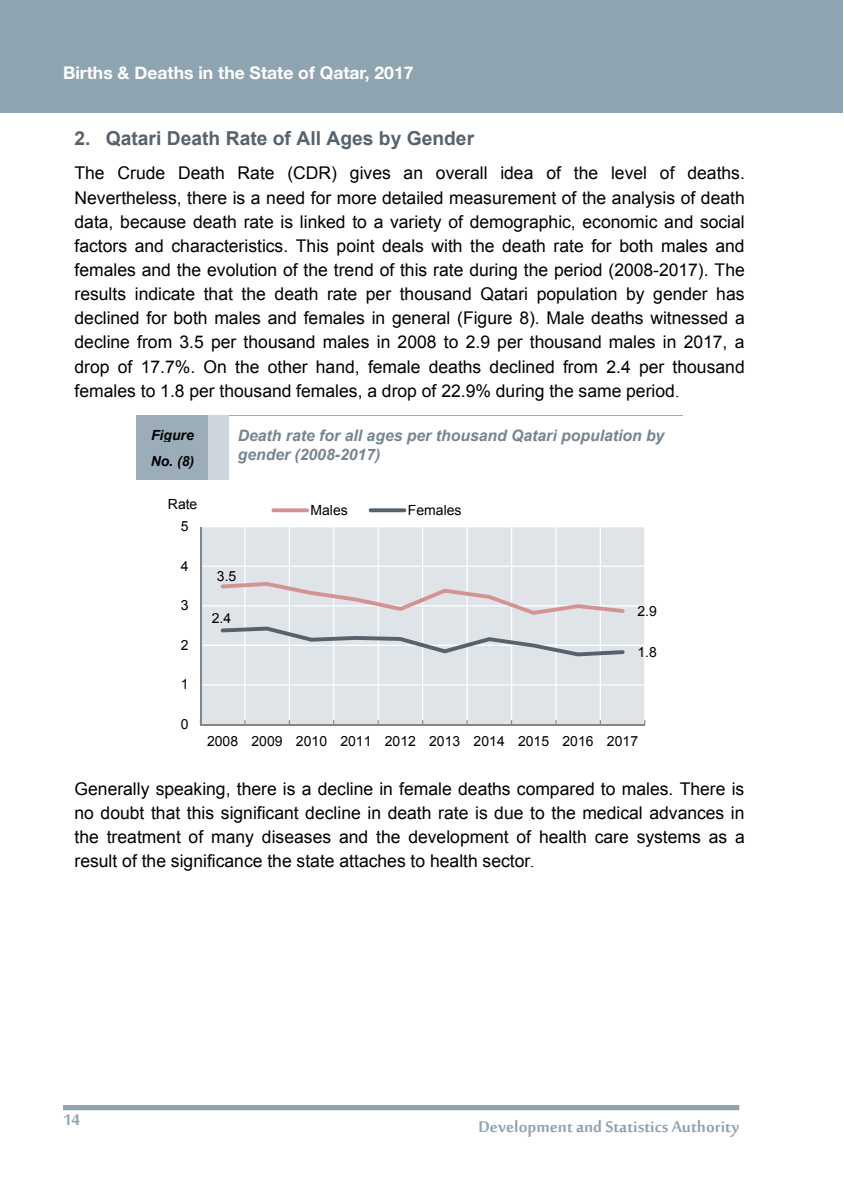
<style>
.page{position:relative;width:844px;height:1191px;background:#fff}
.page>*{position:absolute;margin:0;border:0;box-sizing:border-box;transform-origin:0 0}
.t1{font:700 21px "Sakkal Majalla";color:#8ea4b1}
.t2{font:700 19.25px "Arial";color:#57626c}
.t3{font:17.5px/24.2px "Arial";color:#000;text-align:justify}
.t4{font:700 17.5px "Helvetica Neue";color:#fff}
.t5{font:italic 700 15.75px/18.2px "Arial";color:#768590}
.t6{font:14px "Arial";color:#000}
.t7{font:italic 700 14px/26.6px "Arial";color:#000}
.s1{font-family:"Times New Roman"}
</style>
<div class="page">
<div style="left:136px;top:416px;width:72px;height:64px;background:#9aadb9"></div>
<div style="left:208px;top:416px;width:21px;height:64px;background:#cdd6dc"></div>
<hr style="left:136px;top:415px;width:72px;height:1px;background:#9aadb9">
<svg style="left:208px;top:415px;width:21px;height:1px"></svg>
<hr style="left:229px;top:415px;width:453px;height:1px;background:#9aadb9">
<div style="left:200px;top:527px;width:444px;height:197px;background:#dee4e8"></div>
<hr style="left:200px;top:684px;width:444px;height:1px;background:#fff">
<hr style="left:200px;top:644px;width:444px;height:2px;background:#fff">
<hr style="left:200px;top:605px;width:444px;height:1px;background:#fff">
<hr style="left:200px;top:565px;width:444px;height:2px;background:#fff">
<hr style="left:244px;top:527px;width:1px;height:197px;background:#fff">
<hr style="left:289px;top:527px;width:1px;height:197px;background:#fff">
<hr style="left:333px;top:527px;width:1px;height:197px;background:#fff">
<hr style="left:377px;top:527px;width:2px;height:197px;background:#fff">
<hr style="left:422px;top:527px;width:1px;height:197px;background:#fff">
<hr style="left:466px;top:527px;width:1px;height:197px;background:#fff">
<hr style="left:511px;top:527px;width:1px;height:197px;background:#fff">
<hr style="left:555px;top:527px;width:1px;height:197px;background:#fff">
<hr style="left:599px;top:527px;width:1px;height:197px;background:#fff">
<hr style="left:200px;top:527px;width:1px;height:197px;background:#868686">
<hr style="left:200px;top:724px;width:444px;height:1px;background:#868686">
<svg style="left:220px;top:582px;width:404px;height:33px"></svg>
<svg style="left:220px;top:626px;width:404px;height:30px"></svg>
<svg style="left:271px;top:508px;width:38px;height:4px"></svg>
<svg style="left:368px;top:508px;width:38px;height:4px"></svg>
<div style="left:0;top:0;width:842px;height:113px;background:#8ea4b1"></div>
<div style="left:63px;top:1105px;width:676px;height:5px;background:#8ea4b1"></div>
<p class="t4" style="left:63px;top:59px;width:352px">Births &amp; Deaths in the State of Qatar, 2017</p>
<p class="t2" style="left:74px;top:126px;width:401px">2. Qatari Death Rate of All Ages by Gender</p>
<p class="t3" style="left:74px;top:161px;width:671px">The Crude Death Rate (CDR) gives an overall idea of the level of deaths.<br>Nevertheless, there is a need for more detailed measurement of the analysis of death data, because death rate is linked to a variety of demographic, economic and social factors and characteristics. This point deals with the death rate for both males and females and the evolution of the trend of this rate during the period (2008-2017). The results indicate that the death rate per thousand Qatari population by gender has declined for both males and females in general (Figure 8). Male deaths witnessed a decline from 3.5 per thousand males in 2008 to 2.9 per thousand males in 2017, a drop of 17.7%. On the other hand, female deaths declined from 2.4 per thousand females to 1.8 per thousand females, a drop of 22.9% during the same period<span class="s1">.</span></p>
<p class="t7" style="left:151px;top:422px;width:45px">Figure<br>No. (8)</p>
<p class="t5" style="left:238px;top:427px;width:428px">Death rate for all ages per thousand Qatari population by gender (2008-2017)</p>
<p class="t6" style="left:168px;top:494px;width:31px">Rate</p>
<p class="t6" style="left:181px;top:517px;width:9px">5</p>
<p class="t6" style="left:181px;top:556px;width:9px">4</p>
<p class="t6" style="left:181px;top:596px;width:9px">3</p>
<p class="t6" style="left:181px;top:636px;width:9px">2</p>
<p class="t6" style="left:181px;top:675px;width:9px">1</p>
<p class="t6" style="left:217px;top:567px;width:21px">3.5</p>
<p class="t6" style="left:212px;top:609px;width:21px">2.4</p>
<p class="t6" style="left:310px;top:501px;width:39px">Males</p>
<p class="t6" style="left:408px;top:501px;width:55px">Females</p>
<p class="t6" style="left:637px;top:602px;width:21px">2.9</p>
<p class="t6" style="left:637px;top:643px;width:21px">1.8</p>
<p class="t6" style="left:181px;top:715px;width:9px">0</p>
<p class="t6" style="left:207px;top:731px;width:432px">2008 2009 2010 2011 2012 2013 2014 2015 2016 2017</p>
<p class="t3" style="left:74px;top:776px;width:671px">Generally speaking, there is a decline in female deaths compared to males. There is no doubt that this significant decline in death rate is due to the medical advances in the treatment of many diseases and the development of health care systems as a result of the significance the state attaches to health sector<span class="s1">.</span></p>
<p class="t1" style="left:63px;top:1107px;width:19px">14</p>
<p class="t1" style="left:478px;top:1115px;width:262px">Development and Statistics Authority</p>
</div>
